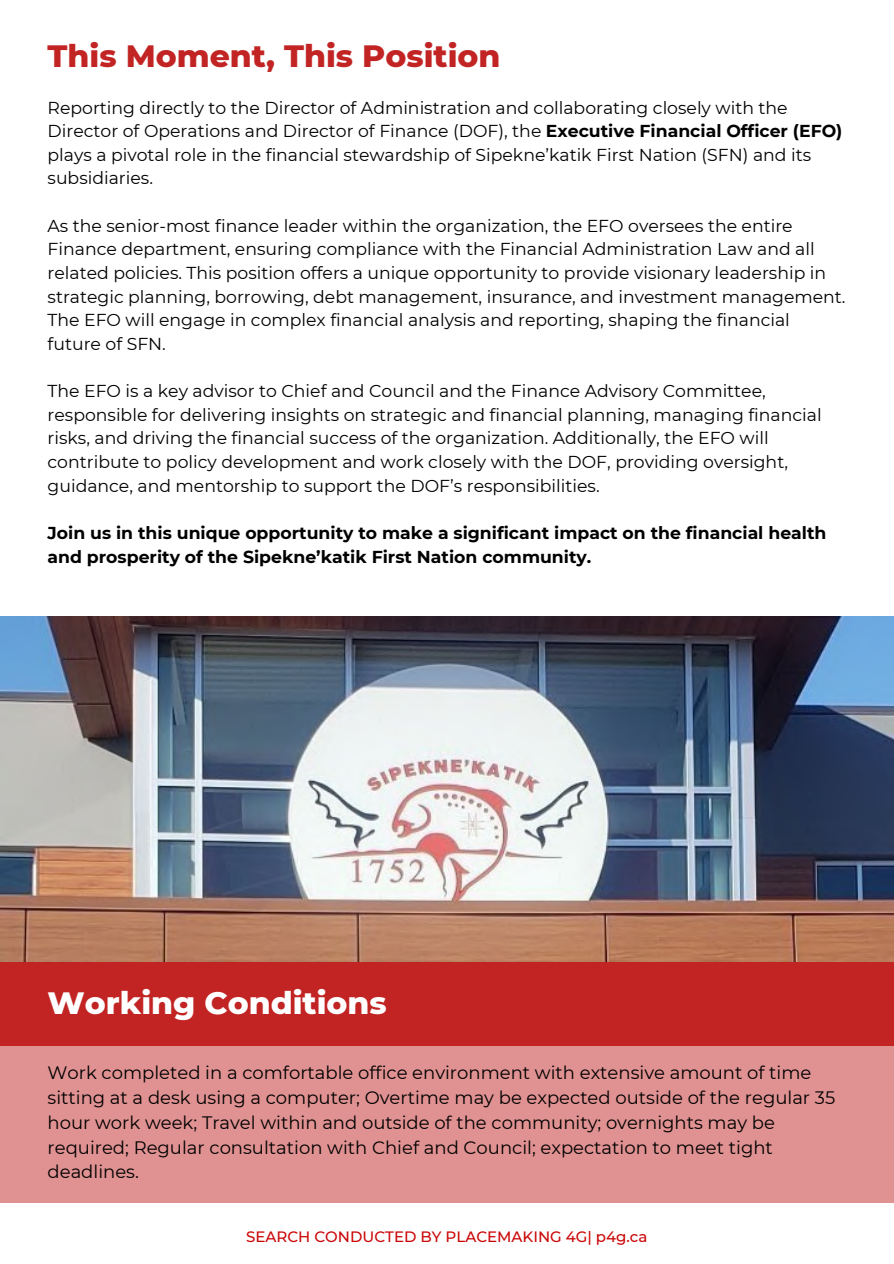
<style>
.page{position:relative;width:894px;height:1264px;background:#fff}
.page>*{position:absolute;margin:0;border:0;box-sizing:border-box;transform-origin:0 0}
.t1{font:800 31.5px "Montserrat";color:#c22424}
.t2{font:800 31.5px "Montserrat";color:#fff}
.t3{font:18px/24.8px "Montserrat";color:#000}
.t4{font:17.25px/23.7px "Montserrat";color:#000}
.t5{font:700 17.25px/23.7px "Montserrat";color:#000}
.t6{font:500 15px "Montserrat";color:#ca0506}
.s1{font-weight:700}
</style>
<div class="page">
<div style="left:0;top:1045px;width:893px;height:157px;background:#e09191"></div>
<div style="left:0;top:962px;width:893px;height:83px;background:#c22424"></div>
<img style="left:0;top:616px;width:893px;height:345px">
<h1 class="t1" style="left:48px;top:36px;width:454px">This Moment, This Position</h1>
<p class="t4" style="left:48px;top:95px;width:796px">Reporting directly to the Director of Administration and collaborating closely with the Director of Operations and Director of Finance (DOF), the <span class="s1">Executive Financial Officer (EFO) </span>plays a pivotal role in the financial stewardship of Sipekne’katik First Nation (SFN) and its subsidiaries.</p>
<p class="t4" style="left:48px;top:214px;width:799px">As the senior-most finance leader within the organization, the EFO oversees the entire Finance department, ensuring compliance with the Financial Administration Law and all related policies. This position offers a unique opportunity to provide visionary leadership in strategic planning, borrowing, debt management, insurance, and investment management.<br>The EFO will engage in complex financial analysis and reporting, shaping the financial future of SFN.</p>
<p class="t4" style="left:48px;top:379px;width:775px">The EFO is a key advisor to Chief and Council and the Finance Advisory Committee, responsible for delivering insights on strategic and financial planning, managing financial risks, and driving the financial success of the organization. Additionally, the EFO will contribute to policy development and work closely with the DOF, providing oversight, guidance, and mentorship to support the DOF’s responsibilities.</p>
<p class="t5" style="left:48px;top:521px;width:780px">Join us in this unique opportunity to make a significant impact on the financial health and prosperity of the Sipekne’katik First Nation community.</p>
<h1 class="t2" style="left:48px;top:983px;width:340px">Working Conditions</h1>
<p class="t3" style="left:48px;top:1060px;width:789px">Work completed in a comfortable office environment with extensive amount of time sitting at a desk using a computer; Overtime may be expected outside of the regular 35 hour work week; Travel within and outside of the community; overnights may be required; Regular consultation with Chief and Council; expectation to meet tight deadlines.</p>
<p class="t6" style="left:246px;top:1227px;width:403px">SEARCH CONDUCTED BY PLACEMAKING 4G| p4g.ca</p>
</div>
